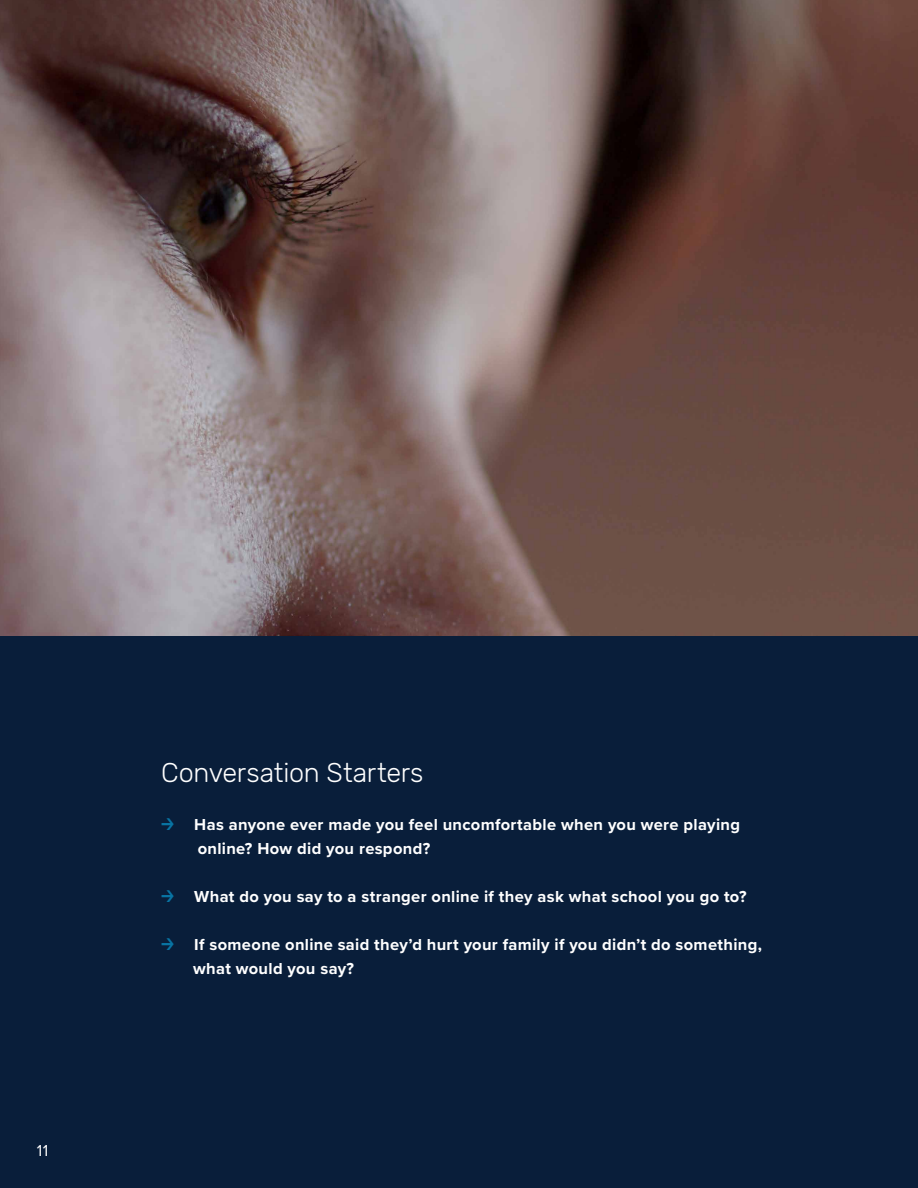
<style>
.page{position:relative;width:918px;height:1188px;background:#fff}
.page>*{position:absolute;margin:0;border:0;box-sizing:border-box;transform-origin:0 0}
.t1{font:300 27px "Rubik";letter-spacing:-.01em;color:#fff}
.t2{font:700 16.5px/24px "Proxima Nova";letter-spacing:.02em;color:#fff}
.t3{font:16.5px "Proxima Nova";color:#fff}
.s1{font-family:"Helvetica Now Text";color:#0874a3}
</style>
<div class="page">
<div style="left:0;top:621px;width:918px;height:567px;background:#091e3a"></div>
<img style="left:0;top:0;width:918px;height:636px">
<p class="t3" style="left:37px;top:1138px;width:13px">11</p>
<h1 class="t1" style="left:161px;top:757px;width:264px">Conversation Starters</h1>
<p class="t2" style="left:198px;top:812px;width:544px;text-indent:-36px"><span class="s1">→</span> Has anyone ever made you feel uncomfortable when you were playing online? How did you respond?</p>
<p class="t2" style="left:161px;top:884px;width:587px"><span class="s1">→</span> What do you say to a stranger online if they ask what school you go to?</p>
<p class="t2" style="left:193px;top:932px;width:570px;text-indent:-32px"><span class="s1">→</span> If someone online said they’d hurt your family if you didn’t do something, what would you say?</p>
</div>
